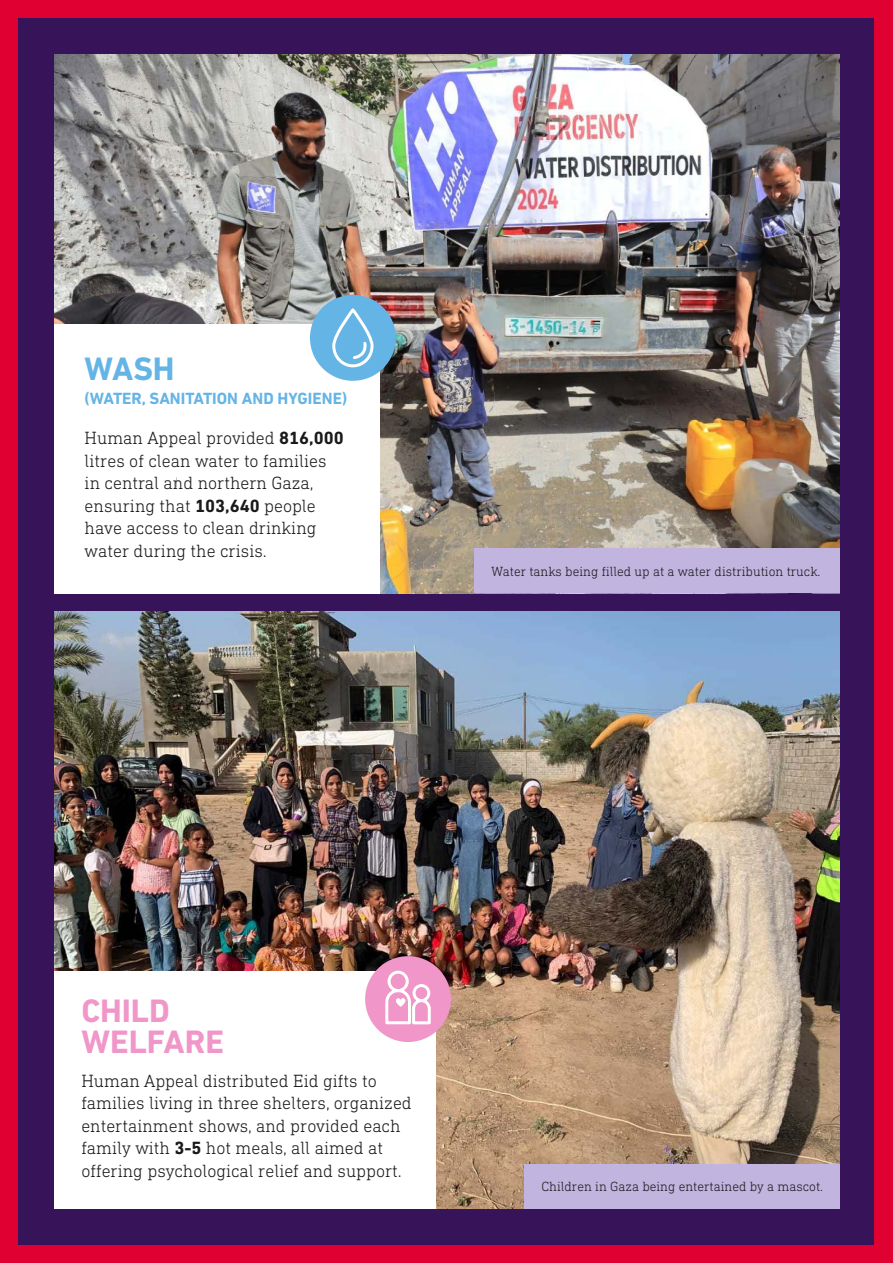
<style>
.page{position:relative;width:893px;height:1263px;background:#e10032}
.page>*{position:absolute;margin:0;border:0;box-sizing:border-box;transform-origin:0 0}
.Heading{font:700 33px/31.5px "DIN Next LT Pro";letter-spacing:-.005em;color:#f096c8}
.Heading-2{font:700 33px "DIN Next LT Pro";color:#64b4e6}
.BodyCopy{font:300 18px/22.5px "DIN Next Slab Pro";color:#1a1a1a}
.Heading-3{font:700 16.5px "DIN Next LT Pro";color:#64b4e6}
.Sub_Heading{font:300 13.5px "DIN Next Slab Pro";color:#1a1a1a}
.s1{font-weight:700}
</style>
<div class="page">
<div style="left:19px;top:18px;width:855px;height:1227px;background:#37145a"></div>
<img style="left:54px;top:611px;width:785px;height:597px">
<img style="left:54px;top:55px;width:785px;height:538px">
<div style="left:524px;top:1164px;width:316px;height:44px;background:#c1b4df"></div>
<div style="left:474px;top:549px;width:366px;height:44px;background:#c1b4df"></div>
<div style="left:54px;top:971px;width:382px;height:237px;background:#fff"></div>
<div style="left:54px;top:324px;width:325px;height:269px;background:#fff"></div>
<div style="left:310px;top:295px;width:86px;height:86px;background:#64b4e6;border-radius:50%"></div>
<img style="left:331px;top:54px;width:41px;height:314px">
<div style="left:365px;top:956px;width:86px;height:86px;background:#f096c8;border-radius:50%"></div>
<svg style="left:385px;top:970px;width:46px;height:55px"></svg>
<p class="Heading-2" style="left:85px;top:349px;width:92px">WASH</p>
<p class="Heading-3" style="left:85px;top:389px;width:264px">(WATER, SANITATION AND HYGIENE)</p>
<p class="BodyCopy" style="left:85px;top:426px;width:261px">Human Appeal provided <span class="s1">816,000 </span>litres of clean water to families in central and northern Gaza, ensuring that <span class="s1">103,640</span> people have access to clean drinking water during the crisis.</p>
<p class="Sub_Heading" style="left:492px;top:563px;width:330px">Water tanks being filled up at a water distribution truck.</p>
<p class="Heading" style="left:81px;top:994px;width:144px">CHILD<br>WELFARE</p>
<p class="BodyCopy" style="left:81px;top:1069px;width:332px">Human Appeal distributed Eid gifts to families living in three shelters, organized entertainment shows, and provided each family with <span class="s1">3-5</span> hot meals, all aimed at offering psychological relief and support.</p>
<p class="Sub_Heading" style="left:541px;top:1178px;width:283px">Children in Gaza being entertained by a mascot.</p>
</div>
